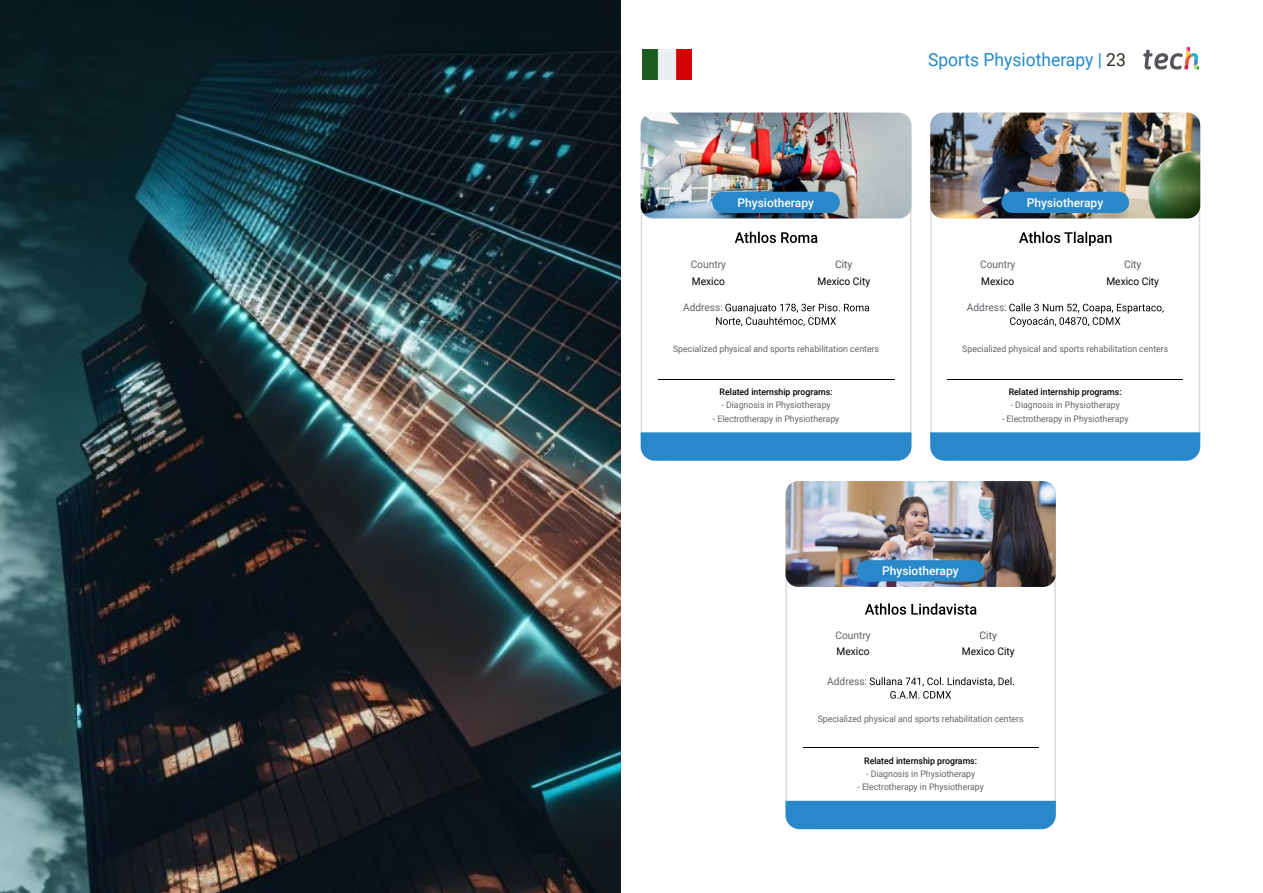
<style>
.page{position:relative;width:1263px;height:893px;background:#fff}
.page>*{position:absolute;margin:0;border:0;box-sizing:border-box;transform-origin:0 0}
.t1{font:18px "Roboto";color:#2488c9}
.t2{font:500 12px "Roboto";color:#fff}
.t3{font:10.5px "Roboto";color:#000}
.t4{font:10.5px "Roboto";color:#61646a}
.t5{font:10.5px "Roboto";color:#52555b}
.t6{font:9px "Roboto";color:#61646a}
.t7{font:500 9px "Roboto";color:#000}
.s1{color:#2289cb}
.s2{color:#312e20}
</style>
<div class="page">
<img style="left:642px;top:49px;width:49px;height:31px">
<svg style="left:1143px;top:47px;width:56px;height:23px"></svg>
<img style="left:0;top:0;width:621px;height:893px">
<svg style="left:640px;top:112px;width:272px;height:338px"></svg>
<img style="left:641px;top:113px;width:270px;height:105px">
<div style="left:712px;top:192px;width:128px;height:21px;background:#2988c9;border-radius:11px"></div>
<svg style="left:641px;top:432px;width:270px;height:29px;background:#2f8bca"></svg>
<hr style="left:658px;top:379px;width:236px;height:1px;background:#000">
<svg style="left:735px;top:232px;width:82px;height:11px"></svg>
<svg style="left:716px;top:304px;width:153px;height:22px"></svg>
<svg style="left:930px;top:112px;width:271px;height:337px"></svg>
<img style="left:930px;top:113px;width:270px;height:105px">
<div style="left:1001px;top:192px;width:128px;height:21px;background:#2988c9;border-radius:11px"></div>
<svg style="left:930px;top:432px;width:270px;height:29px;background:#2f8bca"></svg>
<hr style="left:947px;top:379px;width:236px;height:1px;background:#000">
<svg style="left:1019px;top:232px;width:92px;height:14px"></svg>
<svg style="left:1009px;top:303px;width:154px;height:24px"></svg>
<svg style="left:785px;top:587px;width:271px;height:243px"></svg>
<img style="left:785px;top:481px;width:271px;height:106px">
<div style="left:857px;top:560px;width:127px;height:21px;background:#2988c9;border-radius:11px"></div>
<div style="left:785px;top:801px;width:271px;height:28px;background:#2988c9"></div>
<hr style="left:803px;top:747px;width:235px;height:1px;background:#000">
<svg style="left:865px;top:603px;width:111px;height:12px"></svg>
<svg style="left:870px;top:677px;width:144px;height:22px"></svg>
<h1 class="t1" style="left:928px;top:47px;width:199px">Sports Physiotherapy <span class="s1">|</span> <span class="s2">23</span></h1>
<h2 class="t2" style="left:737px;top:194px;width:78px">Physiotherapy</h2>
<h2 class="t2" style="left:1027px;top:194px;width:78px">Physiotherapy</h2>
<p class="t4" style="left:691px;top:257px;width:37px">Country</p>
<p class="t3" style="left:692px;top:273px;width:34px">Mexico</p>
<p class="t5" style="left:835px;top:257px;width:19px">City</p>
<p class="t3" style="left:817px;top:273px;width:54px">Mexico City</p>
<p class="t4" style="left:980px;top:257px;width:37px">Country</p>
<p class="t3" style="left:981px;top:273px;width:34px">Mexico</p>
<p class="t5" style="left:1124px;top:257px;width:19px">City</p>
<p class="t3" style="left:1106px;top:273px;width:54px">Mexico City</p>
<p class="t4" style="left:683px;top:300px;width:41px">Address:</p>
<p class="t6" style="left:673px;top:342px;width:207px">Specialized physical and sports rehabilitation centers</p>
<p class="t7" style="left:720px;top:386px;width:114px">Related internship programs:</p>
<p class="t6" style="left:721px;top:399px;width:111px">- Diagnosis in Physiotherapy</p>
<p class="t6" style="left:713px;top:412px;width:128px">- Electrotherapy in Physiotherapy</p>
<p class="t4" style="left:967px;top:300px;width:41px">Address:</p>
<p class="t6" style="left:962px;top:342px;width:207px">Specialized physical and sports rehabilitation centers</p>
<p class="t7" style="left:1009px;top:386px;width:114px">Related internship programs:</p>
<p class="t6" style="left:1011px;top:399px;width:111px">- Diagnosis in Physiotherapy</p>
<p class="t6" style="left:1002px;top:412px;width:128px">- Electrotherapy in Physiotherapy</p>
<h2 class="t2" style="left:882px;top:563px;width:78px">Physiotherapy</h2>
<p class="t4" style="left:835px;top:628px;width:37px">Country</p>
<p class="t3" style="left:836px;top:644px;width:34px">Mexico</p>
<p class="t5" style="left:980px;top:628px;width:19px">City</p>
<p class="t3" style="left:962px;top:644px;width:54px">Mexico City</p>
<p class="t4" style="left:827px;top:674px;width:41px">Address:</p>
<p class="t6" style="left:818px;top:712px;width:207px">Specialized physical and sports rehabilitation centers</p>
<p class="t7" style="left:864px;top:754px;width:114px">Related internship programs:</p>
<p class="t6" style="left:866px;top:767px;width:111px">- Diagnosis in Physiotherapy</p>
<p class="t6" style="left:857px;top:780px;width:128px">- Electrotherapy in Physiotherapy</p>
</div>
